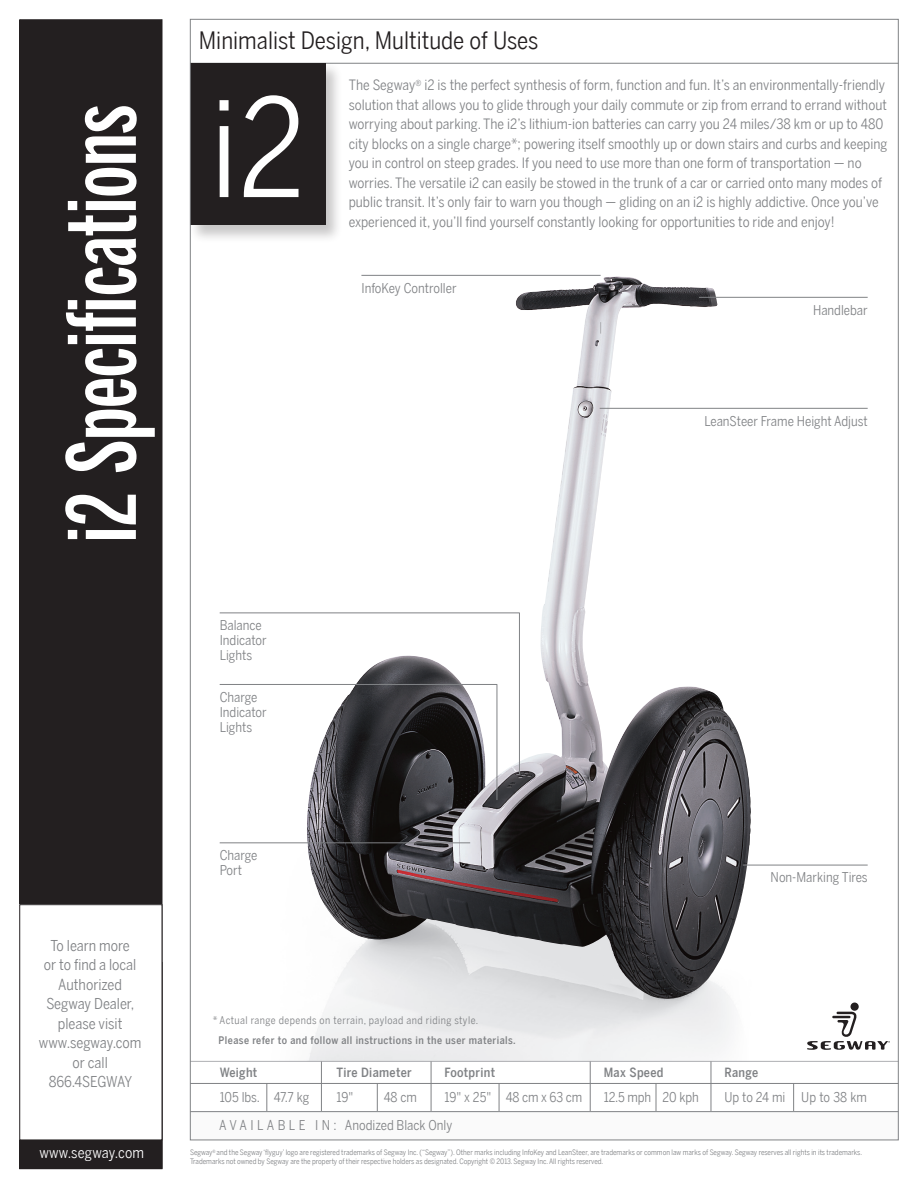
<style>
.page{position:relative;width:918px;height:1188px;background:#fff}
.page>*{position:absolute;margin:0;border:0;box-sizing:border-box;transform-origin:0 0}
.t1{font:135px "Benton Sans Cond";color:#fff}
.t2{font:500 94.5px "Benton Sans Extra Comp";color:#fff}
.t3{font:24px "Benton Sans Cond";color:#231f20}
.t4{font:15px/19.5px "Benton Sans Cond";color:#808285;text-align:center}
.t5{font:15px "Benton Sans Cond";letter-spacing:.005em;color:#fff}
.t6{font:14.25px/19.5px "Benton Sans Cond";color:#808285}
.t7{font:13.5px/15px "Benton Sans Cond";color:#808285}
.t8{font:500 12.75px "Benton Sans Cond";letter-spacing:.025em;color:#808285}
.t9{font:500 10.5px "Benton Sans Cond";letter-spacing:.04em;color:#808285}
.t10{font:10.5px "Benton Sans Cond";letter-spacing:.04em;color:#808285}
.t11{font:7.5px/9px "Benton Sans Cond";color:#808285}
</style>
<div class="page">
<img style="left:245px;top:274px;width:636px;height:787px">
<img style="left:307px;top:276px;width:309px;height:671px">
<hr style="left:699px;top:297px;width:169px;height:1px;background:#808285">
<hr style="left:743px;top:865px;width:125px;height:1px;background:#808285">
<hr style="left:190px;top:1061px;width:708px;height:1px;background:#aeafb3">
<hr style="left:190px;top:1083px;width:708px;height:1px;background:#808285">
<hr style="left:321px;top:1061px;width:1px;height:51px;background:#808285">
<hr style="left:431px;top:1061px;width:1px;height:51px;background:#808285">
<hr style="left:590px;top:1061px;width:1px;height:51px;background:#808285">
<hr style="left:711px;top:1061px;width:1px;height:51px;background:#808285">
<svg style="left:267px;top:1084px;width:1px;height:27px"></svg>
<svg style="left:377px;top:1084px;width:1px;height:27px"></svg>
<svg style="left:656px;top:1084px;width:1px;height:27px"></svg>
<svg style="left:793px;top:1084px;width:1px;height:27px"></svg>
<svg style="left:499px;top:1084px;width:1px;height:27px"></svg>
<hr style="left:600px;top:408px;width:268px;height:1px;background:#808285">
<hr style="left:220px;top:613px;width:300px;height:1px;background:#808285">
<hr style="left:519px;top:613px;width:1px;height:162px;background:#808285">
<hr style="left:220px;top:684px;width:277px;height:1px;background:#808285">
<hr style="left:497px;top:684px;width:1px;height:116px;background:#808285">
<hr style="left:220px;top:843px;width:250px;height:1px;background:#808285">
<hr style="left:361px;top:275px;width:240px;height:1px;background:#808285">
<svg style="left:600px;top:322px;width:1px;height:12px"></svg>
<div style="left:20px;top:20px;width:142px;height:1149px;background:#231f20"></div>
<hr style="left:190px;top:63px;width:708px;height:1px;background:#808285">
<div style="left:189px;top:62px;width:155px;height:181px;background:#231f20;opacity:.25"></div>
<div style="left:190px;top:63px;width:135px;height:162px;background:#231f20"></div>
<div style="left:20px;top:905px;width:142px;height:235px;background:#fff"></div>
<div style="left:190px;top:1112px;width:708px;height:28px;background:#fafafa"></div>
<hr style="left:190px;top:1111px;width:708px;height:1px;background:#808285">
<div style="left:851px;top:1003px;width:8px;height:8px;background:#231f20;border-radius:50%"></div>
<svg style="left:807px;top:1012px;width:83px;height:38px"></svg>
<h2 class="t2" style="left:47px;top:543px;width:440px;rotate:-90deg">i2 Specifications</h2>
<h3 class="t3" style="left:199px;top:26px;width:341px">Minimalist Design, Multitude of Uses</h3>
<h1 class="t1" style="left:210px;top:70px;width:97px">i2</h1>
<p class="t6" style="left:349px;top:75px;width:540px">The Segway<sup>®</sup> i2 is the perfect synthesis of form, function and fun. It’s an environmentally-friendly solution that allows you to glide through your daily commute or zip from errand to errand without worrying about parking. The i2’s lithium-ion batteries can carry you 24 miles/38 km or up to 480 city blocks on a single charge*; powering itself smoothly up or down stairs and curbs and keeping you in control on steep grades. If you need to use more than one form of transportation — no worries. The versatile i2 can easily be stowed in the trunk of a car or carried onto many modes of public transit. It’s only fair to warn you though — gliding on an i2 is highly addictive. Once you’ve experienced it, you’ll find yourself constantly looking for opportunities to ride and enjoy!</p>
<p class="t7" style="left:361px;top:280px;width:97px">InfoKey Controller</p>
<p class="t7" style="left:813px;top:302px;width:56px">Handlebar</p>
<p class="t7" style="left:704px;top:413px;width:165px">LeanSteer Frame Height Adjust</p>
<p class="t7" style="left:220px;top:618px;width:49px">Balance<br>Indicator<br>Lights</p>
<p class="t7" style="left:220px;top:689px;width:49px">Charge<br>Indicator<br>Lights</p>
<p class="t4" style="left:39px;top:935px;width:104px">To learn more<br>or to find a local<br>Authorized<br>Segway Dealer, please visit www.segway.com or call<br>866.4SEGWAY</p>
<p class="t5" style="left:40px;top:1144px;width:106px">www.segway.com</p>
<p class="t7" style="left:220px;top:848px;width:39px">Charge<br>Port</p>
<p class="t7" style="left:771px;top:870px;width:99px">Non-Marking Tires</p>
<p class="t10" style="left:213px;top:1014px;width:267px">* Actual range depends on terrain, payload and riding style.</p>
<p class="t9" style="left:219px;top:1035px;width:299px">Please refer to and follow all instructions in the user materials.</p>
<p class="t8" style="left:220px;top:1065px;width:39px">Weight</p>
<p class="t7" style="left:220px;top:1090px;width:91px">105 lbs. 47.7 kg</p>
<p class="t8" style="left:336px;top:1065px;width:77px">Tire Diameter</p>
<p class="t7" style="left:336px;top:1090px;width:18px">19"</p>
<p class="t7" style="left:384px;top:1090px;width:35px">48 cm</p>
<p class="t8" style="left:445px;top:1065px;width:52px">Footprint</p>
<p class="t7" style="left:445px;top:1090px;width:139px">19" x 25" 48 cm x 63 cm</p>
<p class="t7" style="left:219px;top:1118px;width:31px">Availabl</p>
<p class="t7" style="left:299px;top:1118px;width:155px">e i N : Anodized Black Only</p>
<p class="t8" style="left:604px;top:1065px;width:61px">Max Speed</p>
<p class="t7" style="left:604px;top:1090px;width:97px">12.5 mph 20 kph</p>
<p class="t8" style="left:724px;top:1065px;width:35px">Range</p>
<p class="t7" style="left:724px;top:1090px;width:144px">Up to 24 mi Up to 38 km</p>
<p class="t11" style="left:190px;top:1148px;width:674px">Segway<sup>®</sup> and the Segway ‘flyguy’ logo are registered trademarks of Segway Inc. (“Segway”). Other marks including InfoKey and LeanSteer, are trademarks or common law marks of Segway. Segway reserves all rights in its trademarks.<br>Trademarks not owned by Segway are the property of their respective holders as designated. Copyright © 2013. Segway Inc. All rights reserved.</p>
</div>
